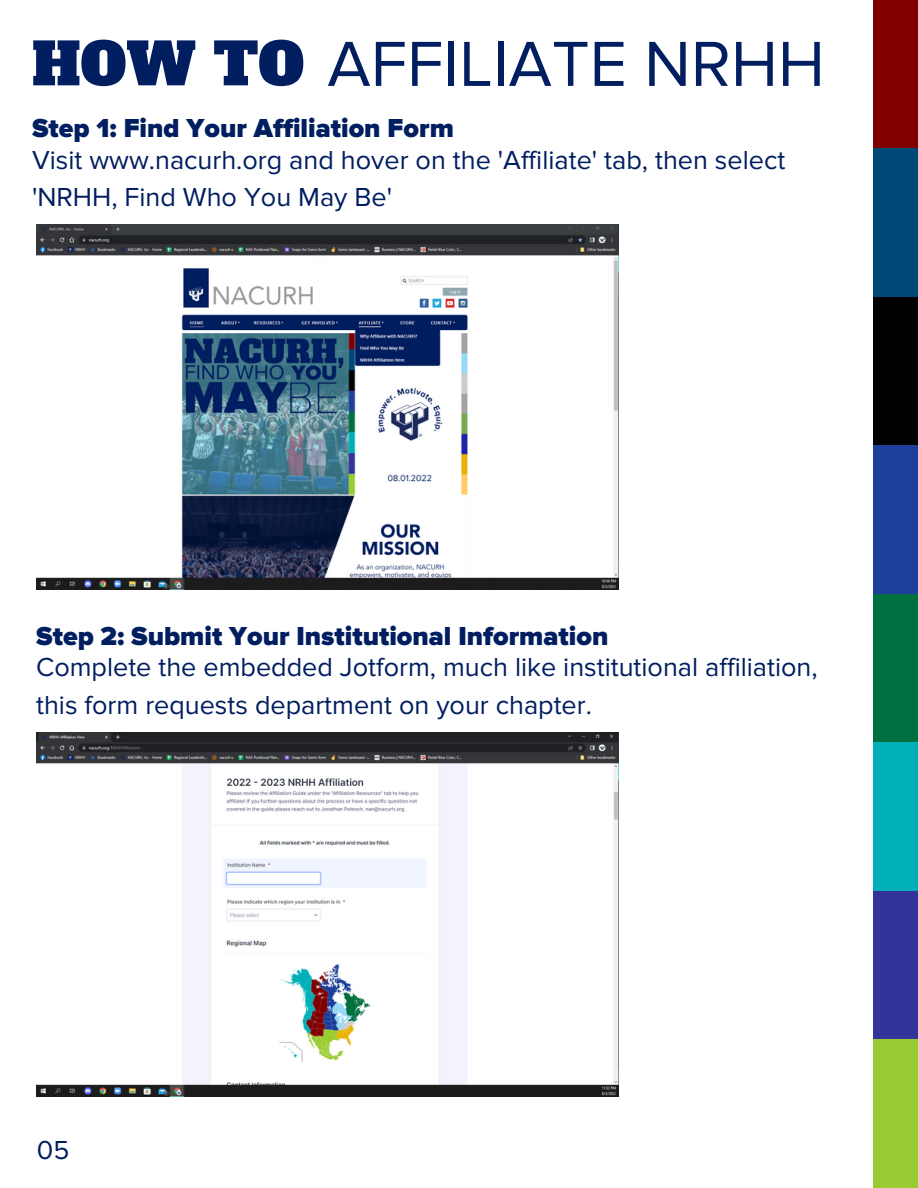
<style>
.page{position:relative;width:918px;height:1188px;background:#fff}
.page>*{position:absolute;margin:0;border:0;box-sizing:border-box;transform-origin:0 0}
.t1{font:66px "Proxima Nova";color:#001e60}
.t2{font:27px/37.2px "Proxima Nova";color:#001e60}
.t3{font:900 27px "Proxima Nova";color:#001e60}
.s1{font-family:"Alfa Slab One";font-size:57.75px}
</style>
<div class="page">
<div style="left:873px;top:0;width:45px;height:149px;background:#800000"></div>
<div style="left:873px;top:148px;width:45px;height:149px;background:#004876"></div>
<div style="left:873px;top:297px;width:45px;height:149px;background:#000"></div>
<div style="left:873px;top:446px;width:45px;height:148px;background:#1f409a"></div>
<div style="left:873px;top:594px;width:45px;height:149px;background:#007041"></div>
<div style="left:873px;top:742px;width:45px;height:149px;background:#00b0b9"></div>
<div style="left:873px;top:891px;width:45px;height:149px;background:#339"></div>
<div style="left:873px;top:1040px;width:45px;height:148px;background:#9c3"></div>
<img style="left:36px;top:225px;width:583px;height:364px">
<img style="left:36px;top:732px;width:583px;height:365px">
<h1 class="t1" style="left:32px;top:25px;width:794px"><span class="s1">HOW TO</span> AFFILIATE NRHH</h1>
<p class="t3" style="left:32px;top:113px;width:423px">Step 1: Find Your Affiliation Form</p>
<p class="t2" style="left:32px;top:142px;width:755px">Visit www.nacurh.org and hover on the 'Affiliate' tab, then select 'NRHH, Find Who You May Be'</p>
<p class="t3" style="left:36px;top:620px;width:574px">Step 2: Submit Your Institutional Information</p>
<p class="t2" style="left:36px;top:649px;width:783px">Complete the embedded Jotform, much like institutional affiliation, this form requests department on your chapter.</p>
<p class="t2" style="left:37px;top:1132px;width:34px">05</p>
</div>
